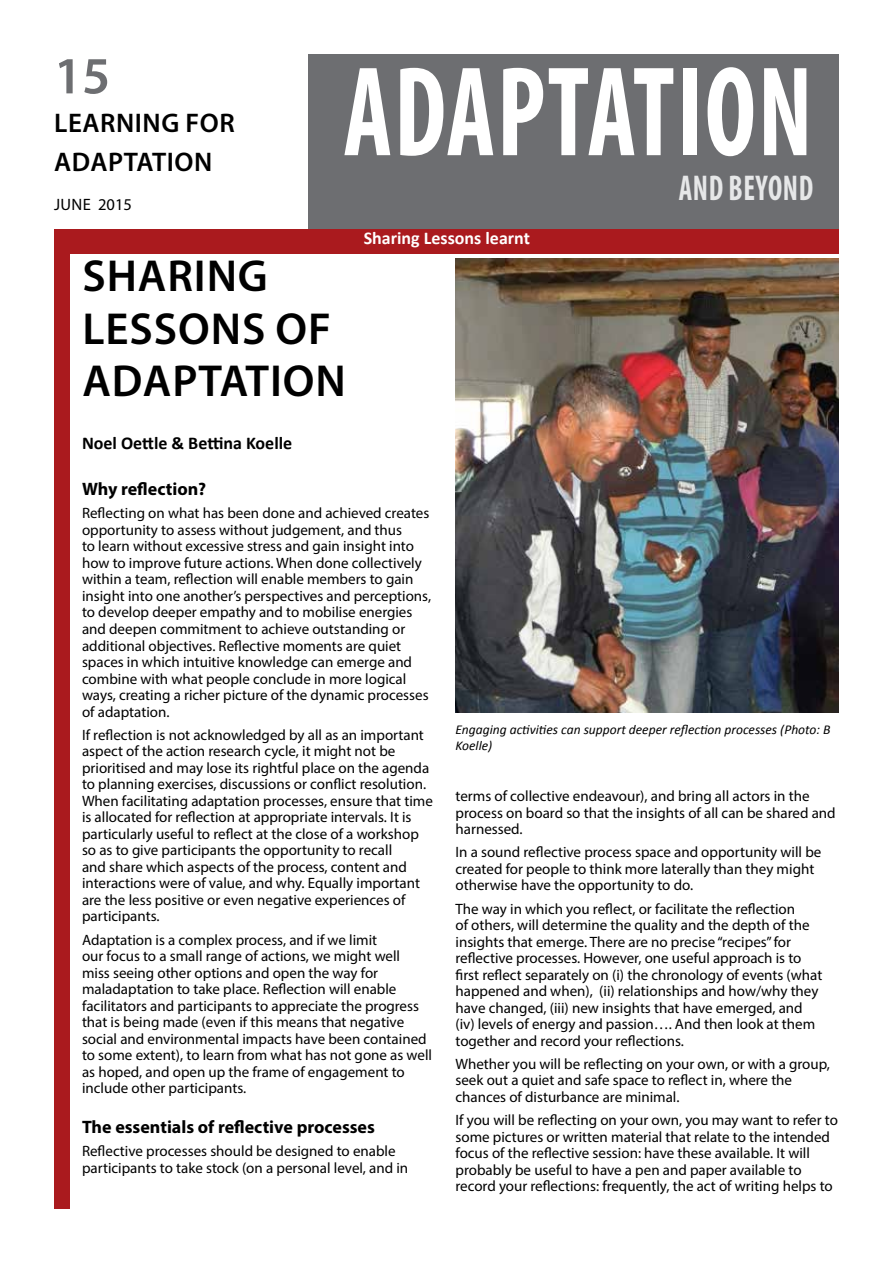
<style>
.page{position:relative;width:893px;height:1263px;background:#fff}
.page>*{position:absolute;margin:0;border:0;box-sizing:border-box;transform-origin:0 0}
.t1{font:700 condensed 129px "Myriad Pro";letter-spacing:.02em;color:#fff;scale:.82 1}
.t2{font:600 52.5px "Myriad Pro";color:#6d6e71}
.t3{font:600 45px/52.5px "Myriad Pro";letter-spacing:.02em;color:#000}
.t4{font:700 condensed 36px "Myriad Pro";letter-spacing:.02em;color:#e6e7e8;scale:.82 1}
.t5{font:600 27px/39px "Myriad Pro";letter-spacing:.02em;color:#000}
.t6{font:700 18px "Myriad Pro";color:#000}
.t7{font:700 18px "Calibri";color:#000}
.t8{font:700 18px "Calibri";color:#fff}
.t9{font:16.5px "Myriad Pro";letter-spacing:.01em;color:#000}
.t10{font:15px/16.5px "Myriad Pro";color:#000}
.t11{font:italic 13.5px/16.2px "Calibri";color:#000}
</style>
<div class="page">
<div style="left:309px;top:54px;width:530px;height:175px;background:#6d6e71"></div>
<div style="left:55px;top:229px;width:784px;height:24px;background:#aa1a1e"></div>
<div style="left:55px;top:252px;width:15px;height:957px;background:#aa1a1e"></div>
<img style="left:455px;top:258px;width:384px;height:454px">
<h2 class="t2" style="left:54px;top:42px;width:58px">15</h2>
<h3 class="t5" style="left:54px;top:103px;width:182px">LEARNING FOR<br>ADAPTATION</h3>
<p class="t9" style="left:54px;top:194px;width:79px">JUNE 2015</p>
<h1 class="t1" style="left:344px;top:32px;width:573px">ADAPTATION</h1>
<h3 class="t4" style="left:679px;top:166px;width:165px">AND BEYOND</h3>
<p class="t8" style="left:364px;top:227px;width:168px">Sharing Lessons learnt</p>
<h3 class="t3" style="left:82px;top:249px;width:265px">SHARING<br>LESSONS OF<br>ADAPTATION</h3>
<p class="t7" style="left:82px;top:431px;width:212px">Noel Oettle &amp; Bettina Koelle</p>
<p class="t6" style="left:82px;top:477px;width:126px">Why reflection?</p>
<p class="t10" style="left:82px;top:505px;width:351px">Reflecting on what has been done and achieved creates opportunity to assess without judgement, and thus<br>to learn without excessive stress and gain insight into how to improve future actions. When done collectively within a team, reflection will enable members to gain insight into one another’s perspectives and perceptions, to develop deeper empathy and to mobilise energies and deepen commitment to achieve outstanding or additional objectives. Reflective moments are quiet spaces in which intuitive knowledge can emerge and combine with what people conclude in more logical ways, creating a richer picture of the dynamic processes of adaptation.</p>
<p class="t10" style="left:82px;top:726px;width:352px">If reflection is not acknowledged by all as an important aspect of the action research cycle, it might not be prioritised and may lose its rightful place on the agenda to planning exercises, discussions or conflict resolution.<br>When facilitating adaptation processes, ensure that time is allocated for reflection at appropriate intervals. It is particularly useful to reflect at the close of a workshop so as to give participants the opportunity to recall<br>and share which aspects of the process, content and interactions were of value, and why. Equally important are the less positive or even negative experiences of participants.</p>
<p class="t10" style="left:82px;top:931px;width:352px">Adaptation is a complex process, and if we limit<br>our focus to a small range of actions, we might well<br>miss seeing other options and open the way for maladaptation to take place. Reflection will enable facilitators and participants to appreciate the progress that is being made (even if this means that negative social and environmental impacts have been contained to some extent), to learn from what has not gone as well as hoped, and open up the frame of engagement to include other participants.</p>
<p class="t6" style="left:82px;top:1115px;width:294px">The essentials of reflective processes</p>
<p class="t10" style="left:82px;top:1142px;width:328px">Reflective processes should be designed to enable participants to take stock (on a personal level, and in</p>
<p class="t11" style="left:455px;top:721px;width:376px">Engaging activities can support deeper reflection processes (Photo: B<br>Koelle)</p>
<p class="t10" style="left:455px;top:788px;width:382px">terms of collective endeavour), and bring all actors in the process on board so that the insights of all can be shared and harnessed.</p>
<p class="t10" style="left:455px;top:844px;width:367px">In a sound reflective process space and opportunity will be created for people to think more laterally than they might otherwise have the opportunity to do.</p>
<p class="t10" style="left:455px;top:900px;width:368px">The way in which you reflect, or facilitate the reflection<br>of others, will determine the quality and the depth of the insights that emerge. There are no precise “recipes” for reflective processes. However, one useful approach is to first reflect separately on (i) the chronology of events (what happened and when), (ii) relationships and how/why they have changed, (iii) new insights that have emerged, and (iv) levels of energy and passion…. And then look at them together and record your reflections.</p>
<p class="t10" style="left:455px;top:1055px;width:376px">Whether you will be reflecting on your own, or with a group, seek out a quiet and safe space to reflect in, where the chances of disturbance are minimal.</p>
<p class="t10" style="left:455px;top:1112px;width:384px">If you will be reflecting on your own, you may want to refer to some pictures or written material that relate to the intended focus of the reflective session: have these available. It will probably be useful to have a pen and paper available to record your reflections: frequently, the act of writing helps to</p>
</div>
